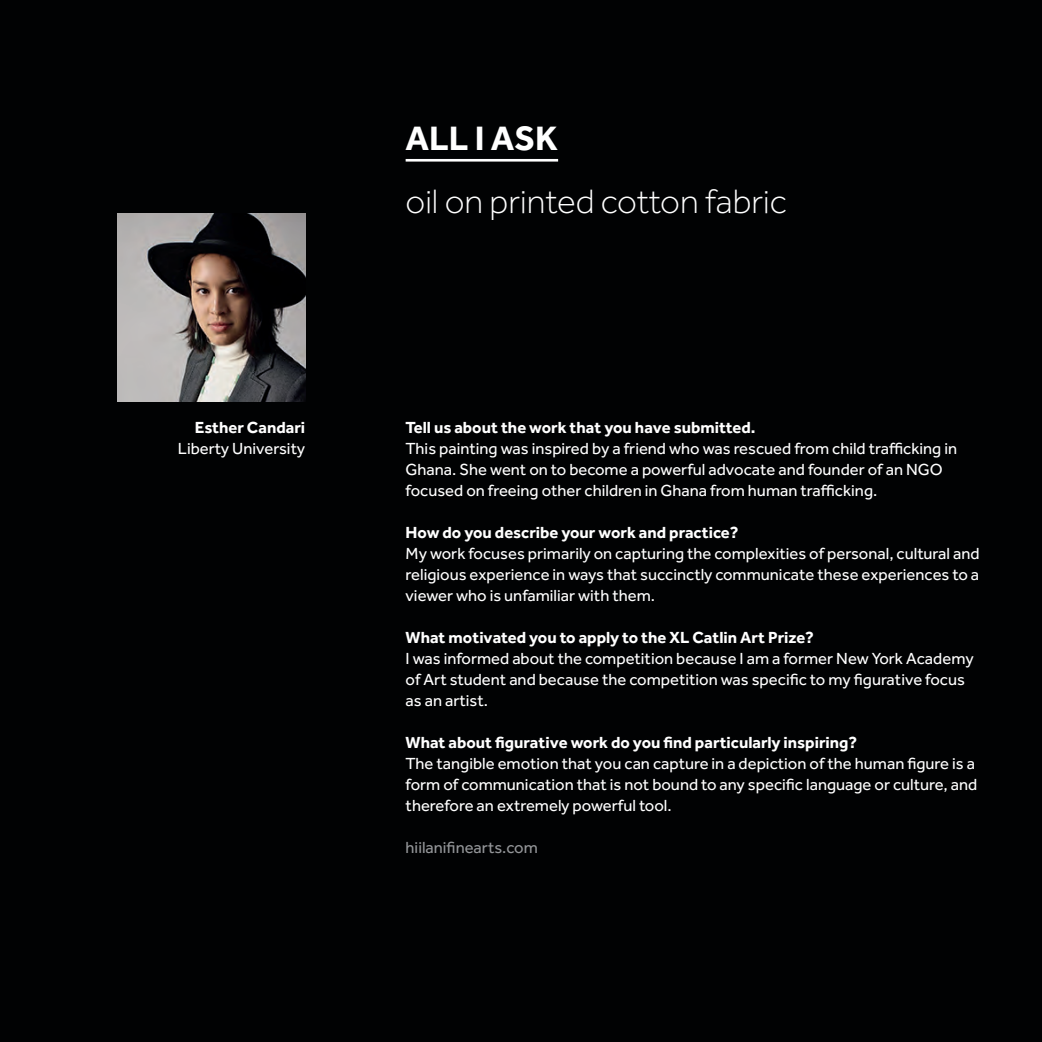
<style>
.page{position:relative;width:1042px;height:1042px;background:#010203}
.page>*{position:absolute;margin:0;border:0;box-sizing:border-box;transform-origin:0 0}
.Introduction{font:300 35px "Effra";color:#fff}
.Introduction-2{font:700 35px "Effra";color:#fff}
.Body_copy{font:16.62px/21px "Effra";color:#fff}
.Body_copy-2{font:16.62px "Effra";color:#939598}
.Body_copy-3{font:700 16.62px "Effra";color:#fff}
.s1{font-weight:700}
</style>
<div class="page">
<hr style="left:406px;top:159px;width:152px;height:3px;background:#fff">
<img style="left:117px;top:213px;width:188px;height:188px">
<p class="Body_copy-3" style="left:195px;top:418px;width:112px">Esther Candari</p>
<p class="Body_copy" style="left:178px;top:438px;width:129px">Liberty University</p>
<p class="Introduction-2" style="left:406px;top:117px;width:154px">ALL I ASK</p>
<p class="Introduction" style="left:406px;top:181px;width:383px">oil on printed cotton fabric</p>
<p class="Body_copy" style="left:406px;top:417px;width:553px"><span class="s1">Tell us about the work that you have submitted.<br></span>This painting was inspired by a friend who was rescued from child trafficking in Ghana. She went on to become a powerful advocate and founder of an NGO focused on freeing other children in Ghana from human trafficking.</p>
<p class="Body_copy" style="left:406px;top:522px;width:575px"><span class="s1">How do you describe your work and practice?<br></span>My work focuses primarily on capturing the complexities of personal, cultural and religious experience in ways that succinctly communicate these experiences to a viewer who is unfamiliar with them.</p>
<p class="Body_copy" style="left:406px;top:627px;width:570px"><span class="s1">What motivated you to apply to the XL Catlin Art Prize?<br></span>I was informed about the competition because I am a former New York Academy of Art student and because the competition was specific to my figurative focus as an artist.</p>
<p class="Body_copy" style="left:406px;top:732px;width:573px"><span class="s1">What about figurative work do you find particularly inspiring?<br></span>The tangible emotion that you can capture in a depiction of the human figure is a form of communication that is not bound to any specific language or culture, and therefore an extremely powerful tool.</p>
<p class="Body_copy-2" style="left:406px;top:838px;width:134px">hiilanifinearts.com</p>
</div>
